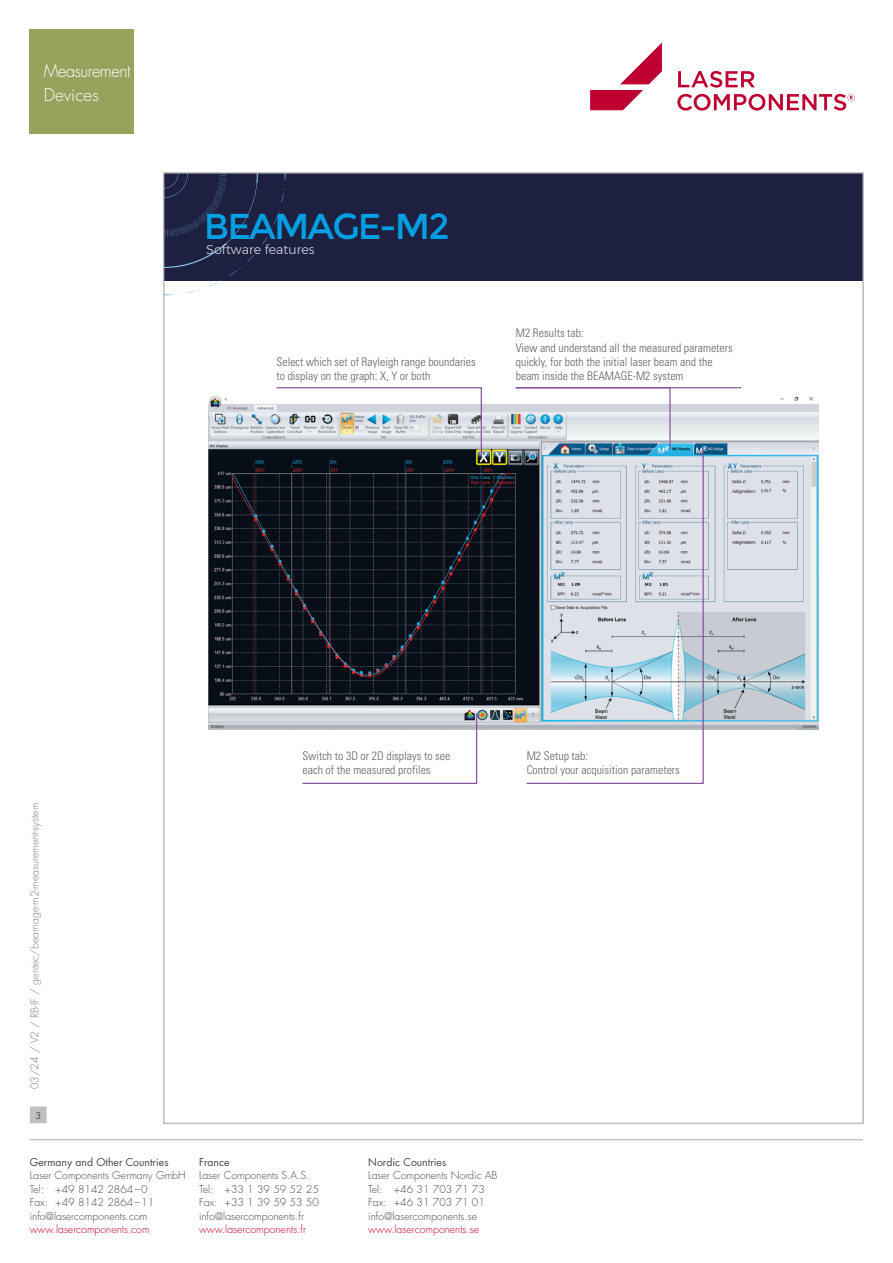
<style>
.page{position:relative;width:893px;height:1263px;background:#fff}
.page>*{position:absolute;margin:0;border:0;box-sizing:border-box;transform-origin:0 0}
.t1{font:36px "Montserrat";letter-spacing:-.05em;color:#009fe3}
.t2{font:300 17.25px/24px "Futura Std";letter-spacing:-.025em;color:#fff;scale:.95 1}
.t3{font:300 12.75px "Montserrat";color:#d7d8e1}
.t4{font:300 condensed 11.85px/14.2px "Univers";color:#646463}
.t5{font:300 10.5px/13.5px "Futura Std";color:#484848}
.t6{font:300 10.5px "Futura Std";color:#be0027}
.t7{font:300 10.5px "Futura Std";color:#7c7c7c}
.t8{font:10.5px "Futura Std";color:#484848}
.t9{font:300 9px "Futura Std";color:#000}
</style>
<div class="page">
<hr style="left:30px;top:1139px;width:833px;height:1px;background:#c0c0c0">
<div style="left:31px;top:1107px;width:15px;height:16px;background:#c0c0c0"></div>
<div style="left:30px;top:1106px;width:17px;height:17px;border:1px solid #c0c0c0"></div>
<svg style="left:677px;top:71px;width:178px;height:40px"></svg>
<svg style="left:590px;top:43px;width:72px;height:67px"></svg>
<div style="left:164px;top:173px;width:699px;height:108px;background:#1d2041"></div>
<svg style="left:165px;top:174px;width:121px;height:121px"></svg>
<img style="left:209px;top:396px;width:610px;height:334px">
<svg style="left:301px;top:712px;width:177px;height:72px"></svg>
<svg style="left:525px;top:447px;width:179px;height:337px"></svg>
<svg style="left:275px;top:387px;width:207px;height:71px"></svg>
<svg style="left:515px;top:387px;width:156px;height:64px"></svg>
<hr style="left:516px;top:387px;width:225px;height:1px;background:#834d99">
<div style="left:30px;top:30px;width:104px;height:104px;background:#98a25d"></div>
<h2 class="t2" style="left:44px;top:59px;width:93px">Measurement<br>Devices</h2>
<h1 class="t1" style="left:204px;top:206px;width:247px">BEAMAGE-M2</h1>
<p class="t3" style="left:206px;top:240px;width:110px">Software features</p>
<p class="t4" style="left:276px;top:355px;width:201px">Select which set of Rayleigh range boundaries to display on the graph: X, Y or both</p>
<p class="t4" style="left:516px;top:326px;width:218px">M2 Results tab:<br>View and understand all the measured parameters quickly, for both the initial laser beam and the beam inside the BEAMAGE-M2 system</p>
<p class="t7" style="left:28px;top:1089px;width:288px;rotate:-90deg">03/24 / V2 / RB-IF / gentec/beamage-m2-measurement-system</p>
<p class="t9" style="left:35px;top:1110px;width:7px">3</p>
<p class="t4" style="left:302px;top:748px;width:149px">Switch to 3D or 2D displays to see each of the measured profiles</p>
<p class="t4" style="left:527px;top:748px;width:155px">M2 Setup tab:<br>Control your acquisition parameters</p>
<p class="t8" style="left:30px;top:1155px;width:140px">Germany and Other Countries</p>
<p class="t5" style="left:30px;top:1169px;width:157px">Laser Components Germany GmbH<br>Tel: +49 8142 2864–0<br>Fax: +49 8142 2864–11 info@lasercomponents.com</p>
<p class="t6" style="left:30px;top:1223px;width:121px">www.lasercomponents.com</p>
<p class="t8" style="left:199px;top:1155px;width:32px">France</p>
<p class="t5" style="left:199px;top:1169px;width:121px">Laser Components S.A.S.<br>Tel: +33 1 39 59 52 25<br>Fax: +33 1 39 59 53 50 info@lasercomponents.fr</p>
<p class="t6" style="left:199px;top:1223px;width:108px">www.lasercomponents.fr</p>
<p class="t8" style="left:368px;top:1155px;width:79px">Nordic Countries</p>
<p class="t5" style="left:368px;top:1169px;width:131px">Laser Components Nordic AB<br>Tel: +46 31 703 71 73<br>Fax: +46 31 703 71 01 info@lasercomponents.se</p>
<p class="t6" style="left:368px;top:1223px;width:112px">www.lasercomponents.se</p>
</div>
